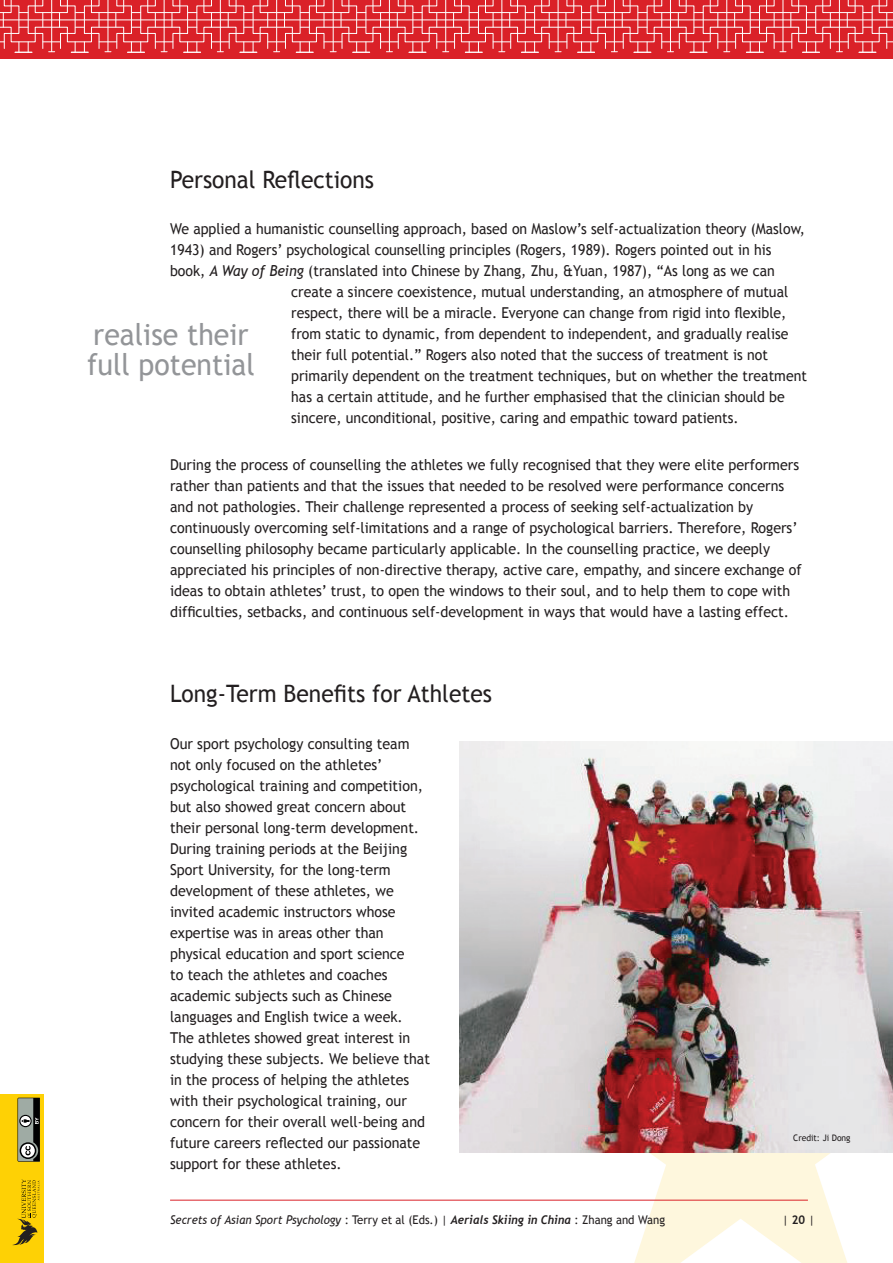
<style>
.page{position:relative;width:893px;height:1263px;background:#fff}
.page>*{position:absolute;margin:0;border:0;box-sizing:border-box;transform-origin:0 0}
.t1{font:30px/30px "Trebuchet MS";color:#939598;scale:.95 1}
.t2{font:24px "Trebuchet MS";color:#231f20;scale:.95 1}
.t3{font:15px/21px "Trebuchet MS";color:#231f20;scale:.95 1}
.t4{font:15px "Trebuchet MS";color:#231f20;scale:.94 1}
.t5{font:italic 12px "Trebuchet MS";color:#231f20;scale:.95 1}
.t6{font:12px "Trebuchet MS";color:#231f20;scale:.95 1}
.t7{font:9px "Trebuchet MS";color:#231f20;scale:.95 1}
.s1{font-style:italic}
.s2{font-style:normal}
.s3{font-family:"Trebuchet";font-weight:700}
.s4{font-weight:700}
</style>
<div class="page">
<svg style="left:545px;top:1152px;width:348px;height:111px"></svg>
<hr style="left:170px;top:1200px;width:638px;height:1px;background:#da2128">
<div style="left:0;top:0;width:893px;height:58px;background:#da2128"></div>
<div style="left:0;top:1094px;width:44px;height:169px;background:#fed105"></div>
<svg style="left:12px;top:1179px;width:28px;height:66px"></svg>
<svg style="left:18px;top:1098px;width:22px;height:63px"></svg>
<svg style="left:0;top:0;width:893px;height:53px"></svg>
<img style="left:459px;top:741px;width:434px;height:411px">
<h2 class="t2" style="left:170px;top:165px;width:216px">Personal Reflections</h2>
<p class="t4" style="left:170px;top:220px;width:677px">We applied a humanistic counselling approach, based on Maslow’s self-actualization theory (Maslow,</p>
<p class="t4" style="left:170px;top:241px;width:641px">1943) and Rogers’ psychological counselling principles (Rogers, 1989). Rogers pointed out in his</p>
<p class="t4" style="left:170px;top:262px;width:645px">book, <span class="s1">A Way of Being</span> (translated into Chinese by Zhang, Zhu, &amp;Yuan, 1987), “As long as we can</p>
<p class="t4" style="left:291px;top:283px;width:530px">create a sincere coexistence, mutual understanding, an atmosphere of mutual</p>
<p class="t4" style="left:291px;top:304px;width:528px">respect, there will be a miracle. Everyone can change from rigid into flexible,</p>
<p class="t4" style="left:291px;top:325px;width:530px">from static to dynamic, from dependent to independent, and gradually realise</p>
<p class="t4" style="left:291px;top:346px;width:509px">their full potential.” Rogers also noted that the success of treatment is not</p>
<p class="t4" style="left:291px;top:367px;width:550px">primarily dependent on the treatment techniques, but on whether the treatment</p>
<p class="t4" style="left:291px;top:388px;width:527px">has a certain attitude, and he further emphasised that the clinician should be</p>
<p class="t4" style="left:291px;top:409px;width:477px">sincere, unconditional, positive, caring and empathic toward patients.</p>
<p class="t3" style="left:170px;top:454px;width:666px">During the process of counselling the athletes we fully recognised that they were elite performers rather than patients and that the issues that needed to be resolved were performance concerns and not pathologies. Their challenge represented a process of seeking self-actualization by continuously overcoming self-limitations and a range of psychological barriers. Therefore, Rogers’ counselling philosophy became particularly applicable. In the counselling practice, we deeply appreciated his principles of non-directive therapy, active care, empathy, and sincere exchange of ideas to obtain athletes’ trust, to open the windows to their soul, and to help them to cope with difficulties, setbacks, and continuous self-development in ways that would have a lasting effect.</p>
<h1 class="t1" style="left:87px;top:320px;width:178px">realise their full potential</h1>
<h2 class="t2" style="left:170px;top:679px;width:340px">Long-Term Benefits for Athletes</h2>
<p class="t3" style="left:170px;top:733px;width:275px">Our sport psychology consulting team not only focused on the athletes’ psychological training and competition, but also showed great concern about their personal long-term development.<br>During training periods at the Beijing Sport University, for the long-term development of these athletes, we invited academic instructors whose expertise was in areas other than physical education and sport science<br>to teach the athletes and coaches academic subjects such as Chinese languages and English twice a week.<br>The athletes showed great interest in studying these subjects. We believe that in the process of helping the athletes with their psychological training, our concern for their overall well-being and future careers reflected our passionate support for these athletes.</p>
<p class="t7" style="left:793px;top:1132px;width:62px">Credit: Ji Dong</p>
<p class="t5" style="left:170px;top:1212px;width:523px">Secrets of Asian Sport Psychology <span class="s2">: Terry et al (Eds.)</span> | <span class="s3">Aerials Skiing in China</span> <span class="s2">: Zhang and Wang</span></p>
<p class="t6" style="left:782px;top:1213px;width:35px">| <span class="s4">20</span> |</p>
</div>
